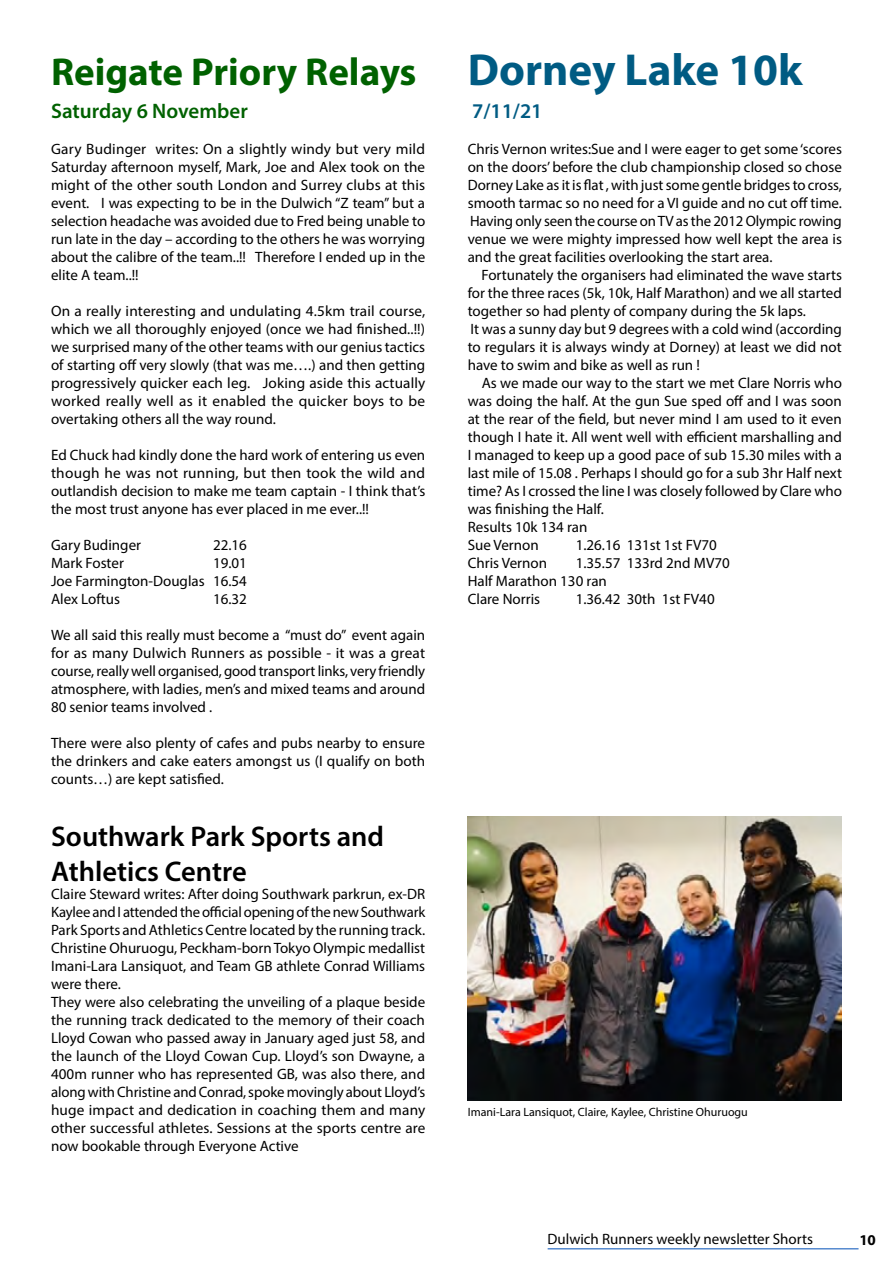
<style>
.page{position:relative;width:893px;height:1263px;background:#fff}
.page>*{position:absolute;margin:0;border:0;box-sizing:border-box;transform-origin:0 0}
.t1{font:700 45px "Myriad Pro";color:#005b83}
.t2{font:700 39px "Myriad Pro";color:#006100}
.t3{font:600 28.5px/34.2px "Myriad Pro";color:#000}
.t4{font:600 21px "Myriad Pro";color:#006100}
.t5{font:600 21px "Myriad Pro";color:#005b83}
.t6{font:15px/18px "Myriad Pro";color:#000;text-align:justify}
.t7{font:700 15px "Myriad Pro";color:#000}
.t8{font:12px "Myriad Pro";color:#000}
</style>
<div class="page">
<hr style="left:548px;top:1248px;width:310px;height:1px;background:#004fb7">
<img style="left:468px;top:816px;width:374px;height:284px">
<h2 class="t2" style="left:51px;top:46px;width:367px">Reigate Priory Relays</h2>
<h3 class="t4" style="left:51px;top:97px;width:198px">Saturday 6 November</h3>
<p class="t6" style="left:51px;top:140px;width:376px">Gary Budinger writes: On a slightly windy but very mild Saturday afternoon myself, Mark, Joe and Alex took on the might of the other south London and Surrey clubs at this event. I was expecting to be in the Dulwich “Z team” but a selection headache was avoided due to Fred being unable to run late in the day – according to the others he was worrying about the calibre of the team..!! Therefore I ended up in the elite A team..!!</p>
<p class="t6" style="left:51px;top:302px;width:376px">On a really interesting and undulating 4.5km trail course, which we all thoroughly enjoyed (once we had finished..!!) we surprised many of the other teams with our genius tactics of starting off very slowly (that was me….) and then getting progressively quicker each leg. Joking aside this actually worked really well as it enabled the quicker boys to be overtaking others all the way round.</p>
<p class="t6" style="left:51px;top:446px;width:376px">Ed Chuck had kindly done the hard work of entering us even though he was not running, but then took the wild and outlandish decision to make me team captain - I think that’s the most trust anyone has ever placed in me ever..!!</p>
<p class="t6" style="left:51px;top:536px;width:92px">Gary Budinger</p>
<p class="t6" style="left:213px;top:536px;width:35px">22.16</p>
<p class="t6" style="left:51px;top:554px;width:74px">Mark Foster</p>
<p class="t6" style="left:51px;top:554px;width:197px;text-indent:162px">19.01<br>Joe Farmington-Douglas 16.54<br>Alex Loftus</p>
<p class="t6" style="left:213px;top:590px;width:35px">16.32</p>
<p class="t6" style="left:51px;top:626px;width:376px">We all said this really must become a “must do” event again for as many Dulwich Runners as possible - it was a great course, really well organised, good transport links, very friendly atmosphere, with ladies, men’s and mixed teams and around 80 senior teams involved .</p>
<p class="t6" style="left:51px;top:734px;width:376px">There were also plenty of cafes and pubs nearby to ensure the drinkers and cake eaters amongst us (I qualify on both counts…) are kept satisfied.</p>
<h3 class="t3" style="left:51px;top:819px;width:335px">Southwark Park Sports and<br>Athletics Centre</h3>
<p class="t6" style="left:51px;top:884px;width:376px;text-align:left">Claire Steward writes: After doing Southwark parkrun, ex-DR Kaylee and I attended the official opening of the new Southwark Park Sports and Athletics Centre located by the running track.<br>Christine Ohuruogu, Peckham-born Tokyo Olympic medallist Imani-Lara Lansiquot, and Team GB athlete Conrad Williams were there.<br>They were also celebrating the unveiling of a plaque beside the running track dedicated to the memory of their coach Lloyd Cowan who passed away in January aged just 58, and the launch of the Lloyd Cowan Cup. Lloyd’s son Dwayne, a 400m runner who has represented GB, was also there, and along with Christine and Conrad, spoke movingly about Lloyd’s huge impact and dedication in coaching them and many other successful athletes. Sessions at the sports centre are now bookable through Everyone Active</p>
<h1 class="t1" style="left:468px;top:40px;width:336px">Dorney Lake 10k</h1>
<h3 class="t5" style="left:472px;top:97px;width:72px">7/11/21</h3>
<p class="t6" style="left:468px;top:140px;width:376px">Chris Vernon writes:Sue and I were eager to get some ‘scores on the doors’ before the club championship closed so chose Dorney Lake as it is flat , with just some gentle bridges to cross, smooth tarmac so no need for a VI guide and no cut off time.<br>Having only seen the course on TV as the 2012 Olympic rowing venue we were mighty impressed how well kept the area is and the great facilities overlooking the start area.</p>
<p class="t6" style="left:468px;top:266px;width:376px;text-align:left;text-indent:14px">Fortunately the organisers had eliminated the wave starts for the three races (5k, 10k, Half Marathon) and we all started together so had plenty of company during the 5k laps.<br>It was a sunny day but 9 degrees with a cold wind (according to regulars it is always windy at Dorney) at least we did not have to swim and bike as well as run !</p>
<p class="t6" style="left:468px;top:374px;width:376px;text-align:left;text-indent:14px">As we made our way to the start we met Clare Norris who was doing the half. At the gun Sue sped off and I was soon at the rear of the field, but never mind I am used to it even though I hate it. All went well with efficient marshalling and I managed to keep up a good pace of sub 15.30 miles with a last mile of 15.08 . Perhaps I should go for a sub 3hr Half next time? As I crossed the line I was closely followed by Clare who was finishing the Half.<br>Results 10k 134 ran<br>Sue Vernon</p>
<p class="t6" style="left:576px;top:536px;width:143px">1.26.16 131st 1st FV70</p>
<p class="t6" style="left:468px;top:554px;width:81px">Chris Vernon</p>
<p class="t6" style="left:468px;top:554px;width:264px;text-align:left;text-indent:108px">1.35.57 133rd 2nd MV70<br>Half Marathon 130 ran<br>Clare Norris</p>
<p class="t6" style="left:576px;top:590px;width:140px">1.36.42 30th 1st FV40</p>
<p class="t8" style="left:468px;top:1104px;width:282px">Imani-Lara Lansiquot, Claire, Kaylee, Christine Ohuruogu</p>
<p class="t6" style="left:547px;top:1230px;width:267px">Dulwich Runners weekly newsletter Shorts</p>
<p class="t7" style="left:859px;top:1230px;width:18px">10</p>
</div>
